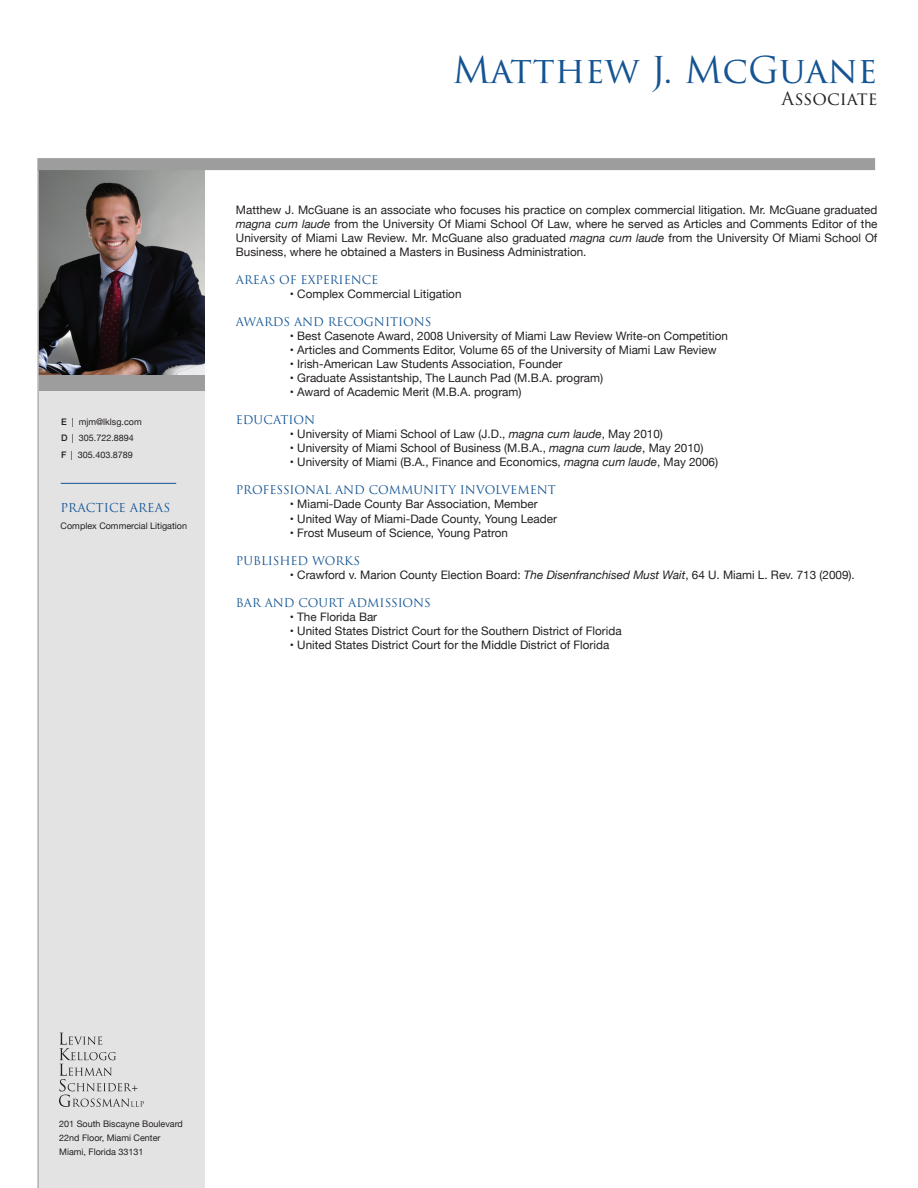
<style>
.page{position:relative;width:918px;height:1188px;background:#fff}
.page>*{position:absolute;margin:0;border:0;box-sizing:border-box;transform-origin:0 0}
.t1{font:36px "Trajan Pro 3";color:#145493}
.t2{font:18px "Trajan Pro 3";letter-spacing:-.005em;color:#231f20}
.t3{font:12px "Trajan Pro 3";color:#145493}
.t4{font:11.7px/14.1px "Helvetica Neue";color:#231f20;text-align:justify}
.t5{font:11.7px "Trajan Pro 3";color:#145493}
.t6{font:9px/16.8px "Helvetica Neue";color:#231f20}
.s1{font-weight:500}
.s2{font-style:italic}
</style>
<div class="page">
<img style="left:39px;top:170px;width:166px;height:205px">
<div style="left:38px;top:386px;width:167px;height:802px;background:#e4e3e3"></div>
<div style="left:39px;top:375px;width:166px;height:16px;background:#9c9d9c"></div>
<hr style="left:61px;top:483px;width:115px;height:1px;background:#145493">
<hr style="left:37px;top:170px;width:2px;height:1018px;background:#b0b0b0">
<div style="left:37px;top:158px;width:838px;height:12px;background:#9c9d9c"></div>
<svg style="left:59px;top:1033px;width:85px;height:74px"></svg>
<p class="t6" style="left:61px;top:413px;width:82px"><span class="s1">E</span> | mjm@lklsg.com<br><span class="s1">D</span> | 305.722.8894<br><span class="s1">F</span> | 305.403.8789</p>
<p class="t3" style="left:61px;top:500px;width:111px">PRACTICE AREAS</p>
<p class="t6" style="left:61px;top:518px;width:128px">Complex Commercial Litigation</p>
<h1 class="t1" style="left:453px;top:45px;width:426px">Matthew J. McGuane</h1>
<h2 class="t2" style="left:781px;top:86px;width:98px">Associate</h2>
<p class="t4" style="left:236px;top:203px;width:643px">Matthew J. McGuane is an associate who focuses his practice on complex commercial litigation. Mr. McGuane graduated <span class="s2">magna cum laude</span> from the University Of Miami School Of Law, where he served as Articles and Comments Editor of the University of Miami Law Review. Mr. McGuane also graduated <span class="s2">magna cum laude</span> from the University Of Miami School Of Business, where he obtained a Masters in Business Administration.</p>
<p class="t5" style="left:236px;top:272px;width:144px">AREAS OF EXPERIENCE</p>
<p class="t4" style="left:290px;top:287px;width:173px">• Complex Commercial Litigation</p>
<p class="t5" style="left:236px;top:314px;width:197px">AWARDS AND RECOGNITIONS</p>
<p class="t4" style="left:290px;top:329px;width:440px">• Best Casenote Award, 2008 University of Miami Law Review Write-on Competition</p>
<p class="t4" style="left:290px;top:344px;width:428px">• Articles and Comments Editor, Volume 65 of the University of Miami Law Review</p>
<p class="t4" style="left:290px;top:358px;width:274px">• Irish-American Law Students Association, Founder</p>
<p class="t4" style="left:290px;top:372px;width:315px">• Graduate Assistantship, The Launch Pad (M.B.A. program)</p>
<p class="t4" style="left:290px;top:386px;width:233px">• Award of Academic Merit (M.B.A. program)</p>
<p class="t5" style="left:236px;top:412px;width:81px">EDUCATION</p>
<p class="t4" style="left:290px;top:428px;width:374px">• University of Miami School of Law (J.D., <span class="s2">magna cum laude</span>, May 2010)</p>
<p class="t4" style="left:290px;top:442px;width:415px">• University of Miami School of Business (M.B.A., <span class="s2">magna cum laude</span>, May 2010)</p>
<p class="t4" style="left:290px;top:456px;width:430px">• University of Miami (B.A., Finance and Economics, <span class="s2">magna cum laude</span>, May 2006)</p>
<p class="t5" style="left:236px;top:482px;width:322px">PROFESSIONAL AND COMMUNITY INVOLVEMENT</p>
<p class="t4" style="left:290px;top:498px;width:249px">• Miami-Dade County Bar Association, Member</p>
<p class="t4" style="left:290px;top:512px;width:268px">• United Way of Miami-Dade County, Young Leader</p>
<p class="t4" style="left:290px;top:526px;width:220px">• Frost Museum of Science, Young Patron</p>
<p class="t5" style="left:236px;top:552px;width:126px">PUBLISHED WORKS</p>
<p class="t4" style="left:290px;top:568px;width:566px">• Crawford v. Marion County Election Board: <span class="s2">The Disenfranchised Must Wait</span>, 64 U. Miami L. Rev. 713 (2009).</p>
<p class="t5" style="left:236px;top:595px;width:196px">BAR AND COURT ADMISSIONS</p>
<p class="t4" style="left:290px;top:610px;width:89px">• The Florida Bar</p>
<p class="t4" style="left:290px;top:624px;width:333px">• United States District Court for the Southern District of Florida</p>
<p class="t4" style="left:290px;top:638px;width:321px">• United States District Court for the Middle District of Florida</p>
<p class="t6" style="left:59px;top:1118px;width:125px;line-height:13.8px">201 South Biscayne Boulevard<br>22nd Floor, Miami Center<br>Miami, Florida 33131</p>
</div>
